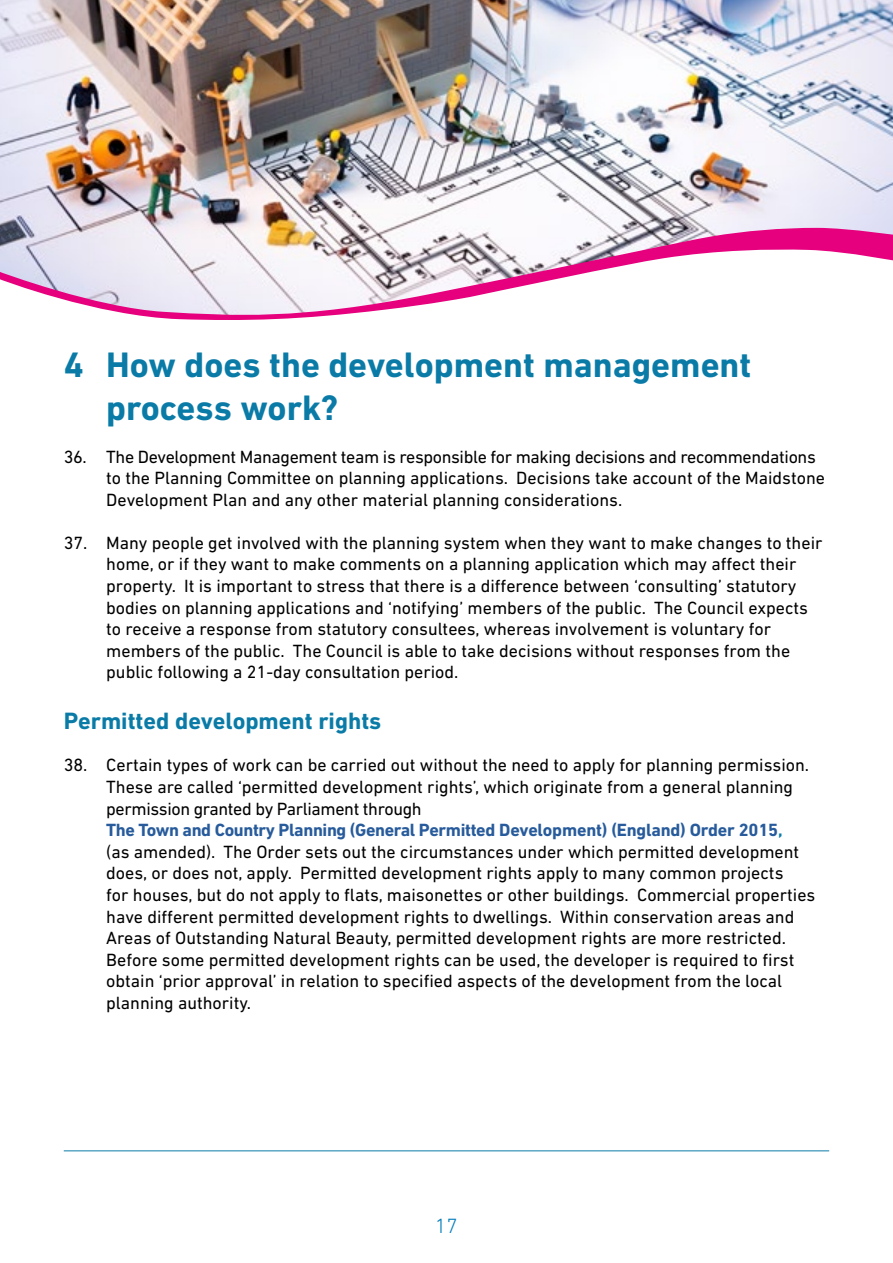
<style>
.page{position:relative;width:893px;height:1263px;background:#fff}
.page>*{position:absolute;margin:0;border:0;box-sizing:border-box;transform-origin:0 0}
.t1{font:700 36px/43.2px "DIN Next LT Pro";color:#0a7ba7}
.t2{font:700 24px "DIN Next LT Pro";color:#0a7ba7}
.t3{font:300 21px "DIN Next LT Pro";color:#007bba}
.t4{font:18px/21.6px "DIN Next LT Pro";color:#000}
.s1{font-weight:700;color:#275b9b}
.s2{font-weight:700;color:#0a7ba7}
</style>
<div class="page">
<img style="left:0;top:0;width:893px;height:228px">
<svg style="left:0;top:228px;width:893px;height:92px"></svg>
<hr style="left:64px;top:1150px;width:765px;height:1px;background:#0a7ba7">
<h1 class="t1" style="left:106px;top:343px;width:647px;text-indent:-43px">4 How does the development management process work?</h1>
<p class="t4" style="left:106px;top:446px;width:720px;text-indent:-43px">36. The Development Management team is responsible for making decisions and recommendations to the Planning Committee on planning applications. Decisions take account of the Maidstone<br>Development Plan and any other material planning considerations.</p>
<p class="t4" style="left:106px;top:532px;width:718px;text-indent:-43px">37. Many people get involved with the planning system when they want to make changes to their home, or if they want to make comments on a planning application which may affect their property. It is important to stress that there is a difference between ‘consulting’ statutory bodies on planning applications and ‘notifying’ members of the public. The Council expects to receive a response from statutory consultees, whereas involvement is voluntary for members of the public. The Council is able to take decisions without responses from the public following a 21-day consultation period.</p>
<h2 class="t2" style="left:64px;top:706px;width:319px">Permitted development rights</h2>
<p class="t4" style="left:106px;top:754px;width:711px;text-indent:-43px">38. Certain types of work can be carried out without the need to apply for planning permission.<br>These are called ‘permitted development rights’, which originate from a general planning permission granted by Parliament through<br><span class="s1">The Town and Country Planning (General Permitted Development) (England) Order 2015</span><span class="s2">,<br></span>(as amended). The Order sets out the circumstances under which permitted development does, or does not, apply. Permitted development rights apply to many common projects<br>for houses, but do not apply to flats, maisonettes or other buildings. Commercial properties have different permitted development rights to dwellings. Within conservation areas and Areas of Outstanding Natural Beauty, permitted development rights are more restricted.<br>Before some permitted development rights can be used, the developer is required to first obtain ‘prior approval’ in relation to specified aspects of the development from the local planning authority.</p>
<p class="t3" style="left:435px;top:1214px;width:24px">17</p>
</div>
